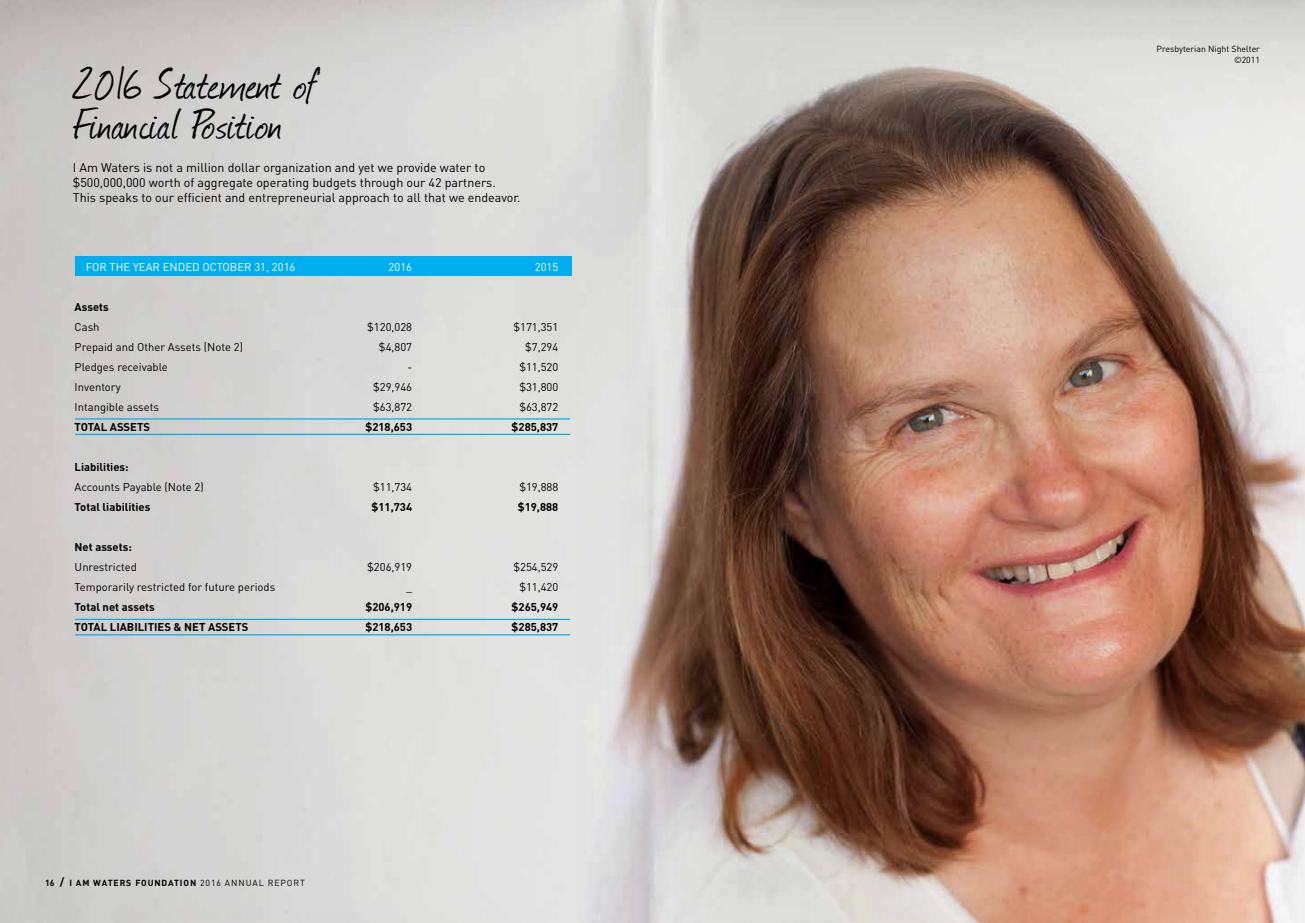
<style>
.page{position:relative;width:1305px;height:923px;background:#fff}
.page>*{position:absolute;margin:0;border:0;box-sizing:border-box;transform-origin:0 0}
.t1{font:50px/40px "Journal";letter-spacing:.015em;color:#000}
.t2{font:12.5px/15px "DIN";color:#000}
.t3{font:11.25px "DIN";color:#000}
.t4{font:700 11.25px "DIN";color:#000}
.t5{font:11.25px "DIN";color:#fff}
.t6{font:700 8.75px "DIN";letter-spacing:.1em;color:#000}
.t7{font:8.75px/11.2px "DIN";color:#000;text-align:right}
.s1{font-size:11.25px}
.s2{font-weight:400}
</style>
<div class="page">
<img style="left:0;top:0;width:1305px;height:922px">
<div style="left:75px;top:257px;width:497px;height:19px;background:#00aeef"></div>
<hr style="left:75px;top:418px;width:495px;height:1px;background:#00aeef">
<hr style="left:75px;top:434px;width:495px;height:1px;background:#00aeef">
<hr style="left:75px;top:618px;width:495px;height:2px;background:#00aeef">
<hr style="left:75px;top:634px;width:495px;height:1px;background:#00aeef">
<img style="left:577px;top:18px;width:728px;height:904px">
<h1 class="t1" style="left:73px;top:63px;width:246px">2016 Statement of<br>Financial Position</h1>
<p class="t2" style="left:73px;top:159px;width:449px">I Am Waters is not a million dollar organization and yet we provide water to $500,000,000 worth of aggregate operating budgets through our 42 partners.<br>This speaks to our efficient and entrepreneurial approach to all that we endeavor.</p>
<p class="t5" style="left:86px;top:260px;width:211px">FOR THE YEAR ENDED OCTOBER 31, 2016</p>
<p class="t5" style="left:389px;top:260px;width:25px">2016</p>
<p class="t5" style="left:535px;top:260px;width:25px">2015</p>
<p class="t4" style="left:75px;top:299px;width:36px">Assets</p>
<p class="t3" style="left:75px;top:320px;width:26px">Cash</p>
<p class="t3" style="left:367px;top:320px;width:46px">$120,028</p>
<p class="t3" style="left:513px;top:320px;width:46px">$171,351</p>
<p class="t3" style="left:75px;top:340px;width:170px">Prepaid and Other Assets (Note 2)</p>
<p class="t3" style="left:379px;top:340px;width:35px">$4,807</p>
<p class="t3" style="left:525px;top:340px;width:35px">$7,294</p>
<p class="t3" style="left:75px;top:360px;width:95px">Pledges receivable</p>
<p class="t3" style="left:407px;top:360px;width:6px">-</p>
<p class="t3" style="left:519px;top:360px;width:41px">$11,520</p>
<p class="t3" style="left:75px;top:380px;width:48px">Inventory</p>
<p class="t3" style="left:373px;top:380px;width:41px">$29,946</p>
<p class="t3" style="left:519px;top:380px;width:41px">$31,800</p>
<p class="t3" style="left:75px;top:400px;width:86px">Intangible assets</p>
<p class="t3" style="left:373px;top:400px;width:41px">$63,872</p>
<p class="t3" style="left:519px;top:400px;width:41px">$63,872</p>
<p class="t4" style="left:75px;top:419px;width:77px">TOTAL ASSETS</p>
<p class="t4" style="left:365px;top:419px;width:48px">$218,653</p>
<p class="t4" style="left:512px;top:419px;width:48px">$285,837</p>
<p class="t4" style="left:75px;top:459px;width:56px">Liabilities:</p>
<p class="t3" style="left:75px;top:480px;width:131px">Accounts Payable (Note 2)</p>
<p class="t3" style="left:373px;top:480px;width:41px">$11,734</p>
<p class="t3" style="left:519px;top:480px;width:41px">$19,888</p>
<p class="t4" style="left:75px;top:499px;width:77px">Total liabilities</p>
<p class="t4" style="left:372px;top:499px;width:42px">$11,734</p>
<p class="t4" style="left:518px;top:499px;width:42px">$19,888</p>
<p class="t4" style="left:75px;top:539px;width:59px">Net assets:</p>
<p class="t3" style="left:75px;top:560px;width:64px">Unrestricted</p>
<p class="t3" style="left:367px;top:560px;width:46px">$206,919</p>
<p class="t3" style="left:513px;top:560px;width:46px">$254,529</p>
<p class="t3" style="left:75px;top:580px;width:202px">Temporarily restricted for future periods</p>
<p class="t3" style="left:406px;top:580px;width:8px">_</p>
<p class="t3" style="left:519px;top:580px;width:41px">$11,420</p>
<p class="t4" style="left:75px;top:599px;width:82px">Total net assets</p>
<p class="t4" style="left:365px;top:599px;width:48px">$206,919</p>
<p class="t4" style="left:512px;top:599px;width:48px">$265,949</p>
<p class="t4" style="left:75px;top:619px;width:175px">TOTAL LIABILITIES &amp; NET ASSETS</p>
<p class="t4" style="left:365px;top:619px;width:48px">$218,653</p>
<p class="t4" style="left:512px;top:619px;width:48px">$285,837</p>
<p class="t6" style="left:45px;top:877px;width:261px">16 <span class="s1">/</span> I AM WATERS FOUNDATION <span class="s2">2016 ANNUAL REPORT</span></p>
<p class="t7" style="left:1157px;top:43px;width:105px">Presbyterian Night Shelter ©2011</p>
</div>
